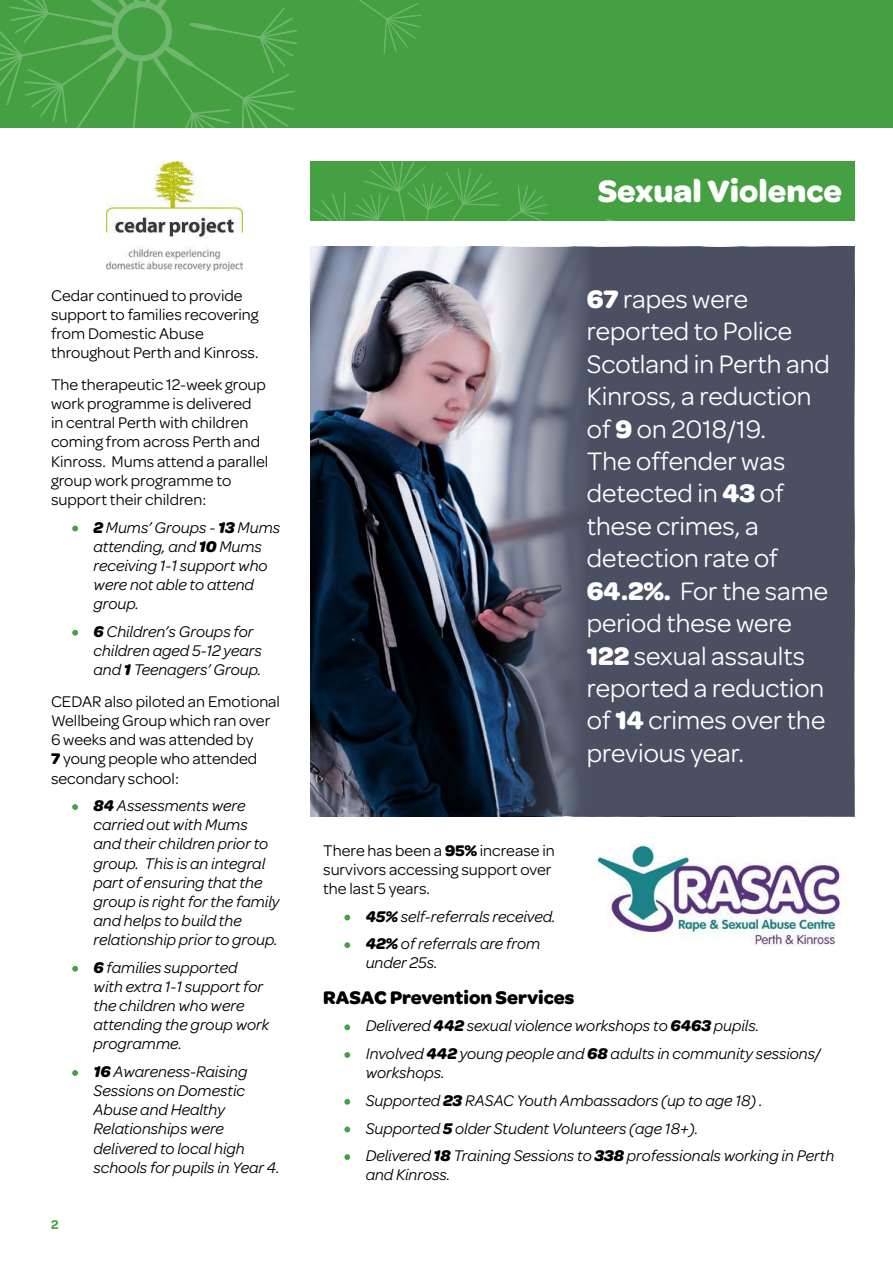
<style>
.page{position:relative;width:893px;height:1263px;background:#fff}
.page>*{position:absolute;margin:0;border:0;box-sizing:border-box;transform-origin:0 0}
.t1{font:700 33px "Omnes";color:#fff}
.t2{font:27px/32.4px "Omnes";color:#fff}
.t3{font:700 19.5px "Omnes";color:#000}
.t4{font:italic 16.5px/19.2px "Omnes";color:#000}
.t5{font:16.5px/19.2px "Omnes";color:#000}
.t6{font:600 13.5px "Omnes";color:#44a041}
.s1{font-weight:600;font-style:normal;color:#44a041}
.s2{font-weight:700}
</style>
<div class="page">
<div style="left:0;top:0;width:893px;height:128px;background:#44a041"></div>
<svg style="left:359px;top:0;width:63px;height:54px"></svg>
<svg style="left:0;top:0;width:298px;height:128px"></svg>
<svg style="left:310px;top:247px;width:543px;height:569px;background:#4f5565"></svg>
<div style="left:310px;top:162px;width:545px;height:59px;background:#44a041"></div>
<svg style="left:310px;top:192px;width:35px;height:29px"></svg>
<svg style="left:606px;top:219px;width:8px;height:2px"></svg>
<svg style="left:352px;top:162px;width:196px;height:59px"></svg>
<img style="left:595px;top:844px;width:247px;height:105px">
<img style="left:106px;top:162px;width:136px;height:108px">
<p class="t5" style="left:51px;top:285px;width:209px">Cedar continued to provide support to families recovering from Domestic Abuse throughout Perth and Kinross.</p>
<p class="t5" style="left:51px;top:374px;width:219px">The therapeutic 12-week group work programme is delivered<br>in central Perth with children coming from across Perth and<br>Kinross. Mums attend a parallel group work programme to support their children:</p>
<p class="t4" style="left:94px;top:517px;width:188px;text-indent:-21px"><span class="s1">•</span> <span class="s2">2</span> Mums’ Groups - <span class="s2">13</span> Mums attending, and <span class="s2">10</span> Mums receiving 1-1 support who were not able to attend group.</p>
<p class="t4" style="left:94px;top:621px;width:170px;text-indent:-21px"><span class="s1">•</span> <span class="s2">6</span> Children’s Groups for children aged 5-12 years and <span class="s2">1</span> Teenagers’ Group.</p>
<p class="t5" style="left:51px;top:691px;width:231px">CEDAR also piloted an Emotional<br>Wellbeing Group which ran over<br>6 weeks and was attended by<br><span class="s2">7</span> young people who attended secondary school:</p>
<p class="t4" style="left:94px;top:795px;width:188px;text-indent:-21px"><span class="s1">•</span> <span class="s2">84</span> Assessments were carried out with Mums<br>and their children prior to group. This is an integral part of ensuring that the group is right for the family and helps to build the relationship prior to group.</p>
<p class="t4" style="left:94px;top:957px;width:177px;text-indent:-21px"><span class="s1">•</span> <span class="s2">6</span> families supported with extra 1-1 support for the children who were attending the group work programme.</p>
<p class="t4" style="left:94px;top:1061px;width:188px;text-indent:-21px"><span class="s1">•</span> <span class="s2">16</span> Awareness-Raising<br>Sessions on Domestic<br>Abuse and Healthy<br>Relationships were delivered to local high schools for pupils in Year 4.</p>
<p class="t6" style="left:51px;top:1215px;width:9px">2</p>
<h1 class="t1" style="left:598px;top:167px;width:246px">Sexual Violence</h1>
<p class="t2" style="left:587px;top:281px;width:245px"><span class="s2">67</span> rapes were reported to Police<br>Scotland in Perth and<br>Kinross, a reduction of <span class="s2">9</span> on 2018/19.<br>The offender was detected in <span class="s2">43</span> of these crimes, a detection rate of<br><span class="s2">64.2%.</span> For the same period these were<br><span class="s2">122</span> sexual assaults reported a reduction of <span class="s2">14</span> crimes over the previous year.</p>
<p class="t5" style="left:323px;top:840px;width:233px">There has been a <span class="s2">95%</span> increase in survivors accessing support over the last 5 years.</p>
<p class="t4" style="left:344px;top:906px;width:213px"><span class="s1">•</span> <span class="s2">45%</span> self-referrals received.</p>
<p class="t4" style="left:366px;top:933px;width:176px;text-indent:-21px"><span class="s1">•</span> <span class="s2">42%</span> of referrals are from under 25s.</p>
<p class="t3" style="left:323px;top:983px;width:253px">RASAC Prevention Services</p>
<p class="t4" style="left:344px;top:1015px;width:416px"><span class="s1">•</span> Delivered <span class="s2">442</span> sexual violence workshops to <span class="s2">6463</span> pupils.</p>
<p class="t4" style="left:366px;top:1043px;width:456px;text-indent:-21px"><span class="s1">•</span> Involved <span class="s2">442</span> young people and <span class="s2">68</span> adults in community sessions/ workshops.</p>
<p class="t4" style="left:344px;top:1090px;width:420px"><span class="s1">•</span> Supported <span class="s2">23</span> RASAC Youth Ambassadors (up to age 18) .</p>
<p class="t4" style="left:344px;top:1117px;width:355px"><span class="s1">•</span> Supported <span class="s2">5</span> older Student Volunteers (age 18+).</p>
<p class="t4" style="left:366px;top:1145px;width:470px;text-indent:-21px"><span class="s1">•</span> Delivered <span class="s2">18</span> Training Sessions to <span class="s2">338</span> professionals working in Perth and Kinross.</p>
</div>
